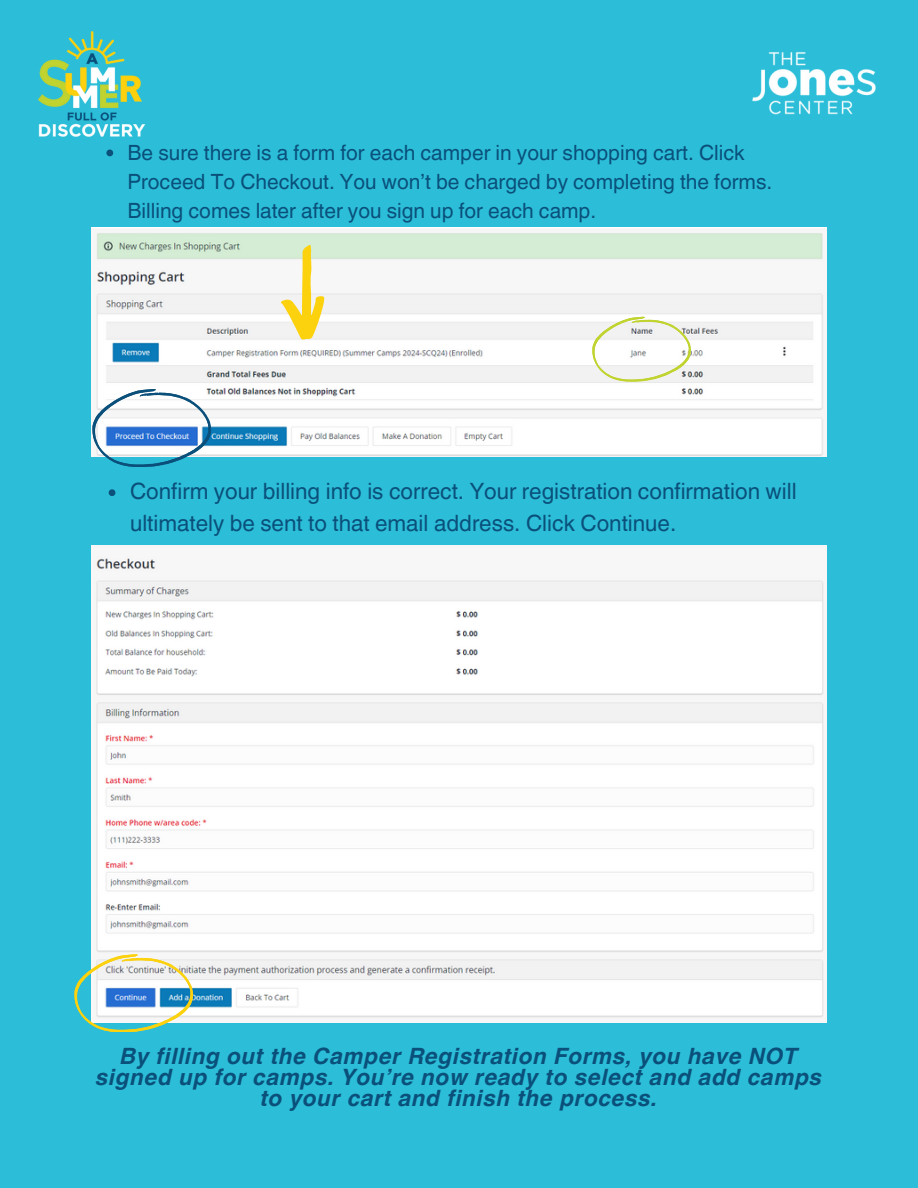
<style>
.page{position:relative;width:918px;height:1188px;background:#2cbed8}
.page>*{position:absolute;margin:0;border:0;box-sizing:border-box;transform-origin:0 0}
.t1{font:italic 700 22.5px/21.3px "Helvetica World";letter-spacing:.025em;color:#0a507b;text-align:center}
.t2{font:22.5px/31.5px "Helvetica World";color:#0a507b}
.t3{font:21px/29.2px "Helvetica World";color:#0a507b}
</style>
<div class="page">
<img style="left:38px;top:31px;width:108px;height:106px">
<img style="left:92px;top:227px;width:734px;height:230px">
<svg style="left:592px;top:317px;width:99px;height:65px;background:#eef0e0"></svg>
<svg style="left:278px;top:242px;width:51px;height:99px;background:#f1e9ae"></svg>
<svg style="left:92px;top:389px;width:119px;height:78px;background:#a5c8e1"></svg>
<svg style="left:106px;top:150px;width:7px;height:6px"></svg>
<img style="left:92px;top:546px;width:734px;height:477px">
<svg style="left:109px;top:489px;width:6px;height:7px"></svg>
<svg style="left:74px;top:954px;width:119px;height:78px"></svg>
<img style="left:752px;top:52px;width:124px;height:62px">
<p class="t3" style="left:127px;top:138px;width:646px">Be sure there is a form for each camper in your shopping cart. Click<br>Proceed To Checkout. You won’t be charged by completing the forms.<br>Billing comes later after you sign up for each camp.</p>
<p class="t2" style="left:130px;top:476px;width:668px">Confirm your billing info is correct. Your registration confirmation will ultimately be sent to that email address. Click Continue.</p>
<p class="t1" style="left:96px;top:1043px;width:728px">By filling out the Camper Registration Forms, you have NOT signed up for camps. You’re now ready to select and add camps to your cart and finish the process.</p>
</div>
